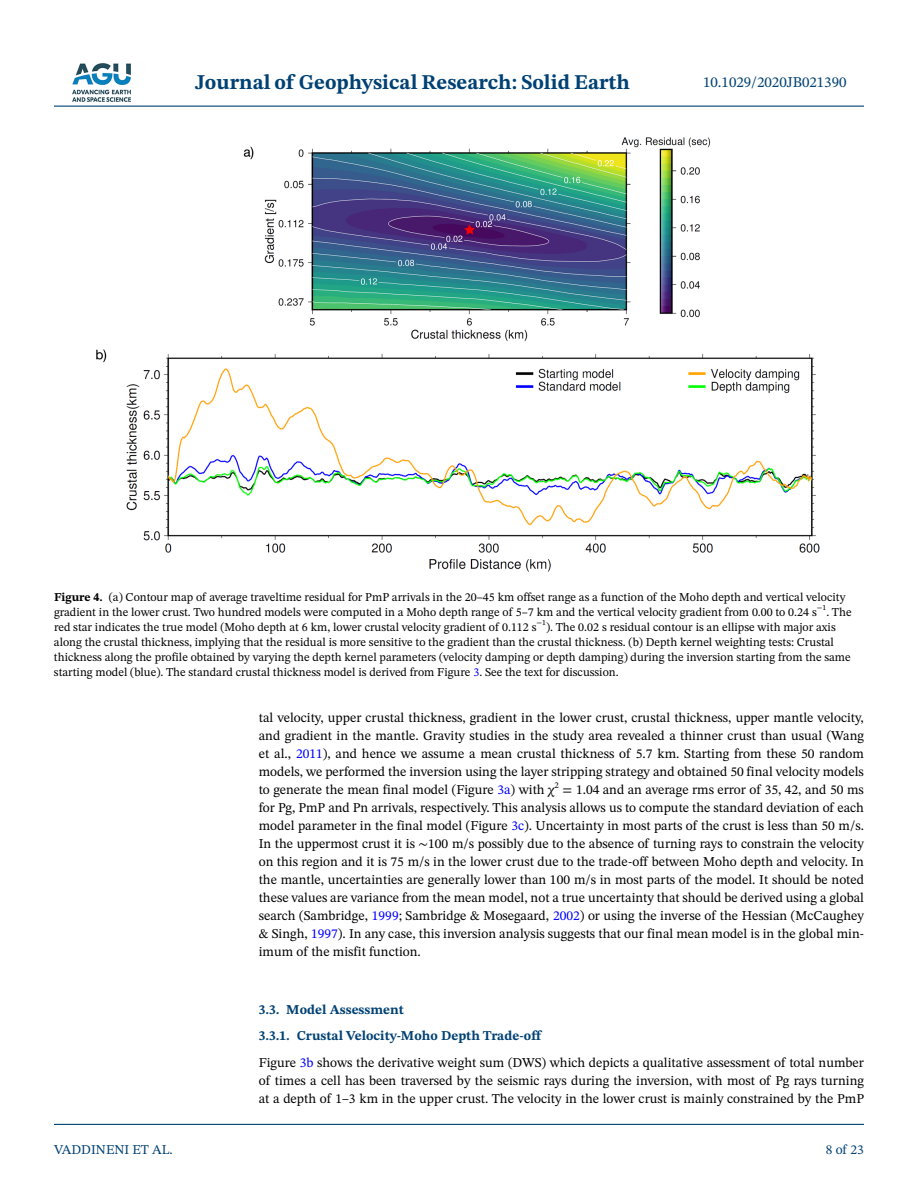
<style>
.page{position:relative;width:918px;height:1188px;background:#fff}
.page>*{position:absolute;margin:0;border:0;box-sizing:border-box;transform-origin:0 0}
.t1{font:700 21px "STIX Two Text";color:#004174}
.t2{font:15px "STIX Two Text";color:#004174}
.t3{font:13.5px/18px "STIX Two Text";color:#000;text-align:justify}
.t4{font:700 13.5px/25.5px "STIX Two Text";color:#004174}
.t5{font:13.5px "STIX Two Text";color:#004174}
.t6{font:12px/15px "STIX Two Text";color:#000}
.t7{font:7.8px "STIX Two Text";color:#000}
.s1{font-weight:700}
.s2{color:#00f}
.s3{font-family:"STIX Two Math"}
</style>
<div class="page">
<hr style="left:54px;top:106px;width:810px;height:1px;background:#004174">
<hr style="left:54px;top:1124px;width:810px;height:1px;background:#004174">
<img style="left:72px;top:63px;width:59px;height:39px">
<img style="left:97px;top:137px;width:723px;height:435px">
<h1 class="t1" style="left:195px;top:67px;width:436px">Journal of Geophysical Research: Solid Earth</h1>
<p class="t2" style="left:703px;top:72px;width:145px">10.1029/2020JB021390</p>
<p class="t6" style="left:54px;top:589px;width:793px"><span class="s1">Figure 4.</span> (a) Contour map of average traveltime residual for PmP arrivals in the 20–45 km offset range as a function of the Moho depth and vertical velocity gradient in the lower crust. Two hundred models were computed in a Moho depth range of 5–7 km and the vertical velocity gradient from 0.00 to 0.24 s</p>
<p class="t7" style="left:817px;top:602px;width:11px">−1</p>
<p class="t6" style="left:826px;top:604px;width:27px">. The</p>
<p class="t6" style="left:54px;top:619px;width:484px">red star indicates the true model (Moho depth at 6 km, lower crustal velocity gradient of 0.112 s</p>
<p class="t7" style="left:537px;top:617px;width:11px">−1</p>
<p class="t6" style="left:54px;top:619px;width:798px;text-indent:492px">). The 0.02 s residual contour is an ellipse with major axis along the crustal thickness, implying that the residual is more sensitive to the gradient than the crustal thickness. (b) Depth kernel weighting tests: Crustal thickness along the profile obtained by varying the depth kernel parameters (velocity damping or depth damping) during the inversion starting from the same starting model (blue). The standard crustal thickness model is derived from Figure <span class="s2">3</span>. See the text for discussion.</p>
<p class="t3" style="left:259px;top:708px;width:607px">tal velocity, upper crustal thickness, gradient in the lower crust, crustal thickness, upper mantle velocity, and gradient in the mantle. Gravity studies in the study area revealed a thinner crust than usual (Wang et al., <span class="s2">2011</span>), and hence we assume a mean crustal thickness of 5.7 km. Starting from these 50 random models, we performed the inversion using the layer stripping strategy and obtained 50 final velocity models to generate the mean final model (Figure <span class="s2">3a</span>) with χ<sup>2</sup> = 1.04 and an average rms error of 35, 42, and 50 ms for Pg, PmP and Pn arrivals, respectively. This analysis allows us to compute the standard deviation of each model parameter in the final model (Figure <span class="s2">3c</span>). Uncertainty in most parts of the crust is less than 50 m/s.<br>In the uppermost crust it is <span class="s3">∼</span>100 m/s possibly due to the absence of turning rays to constrain the velocity on this region and it is 75 m/s in the lower crust due to the trade-off between Moho depth and velocity. In the mantle, uncertainties are generally lower than 100 m/s in most parts of the model. It should be noted these values are variance from the mean model, not a true uncertainty that should be derived using a global search (Sambridge, <span class="s2">1999</span>; Sambridge &amp; Mosegaard, <span class="s2">2002</span>) or using the inverse of the Hessian (McCaughey &amp; Singh, <span class="s2">1997</span>). In any case, this inversion analysis suggests that our final mean model is in the global min&shy;imum of the misfit function.</p>
<p class="t5" style="left:54px;top:1140px;width:120px">VADDINENI ET AL.</p>
<p class="t4" style="left:259px;top:997px;width:284px">3.3. Model Assessment<br>3.3.1. Crustal Velocity-Moho Depth Trade-off</p>
<p class="t3" style="left:259px;top:1053px;width:607px">Figure <span class="s2">3b</span> shows the derivative weight sum (DWS) which depicts a qualitative assessment of total number of times a cell has been traversed by the seismic rays during the inversion, with most of Pg rays turning at a depth of 1–3 km in the upper crust. The velocity in the lower crust is mainly constrained by the PmP</p>
<p class="t5" style="left:826px;top:1140px;width:40px">8 of 23</p>
</div>
